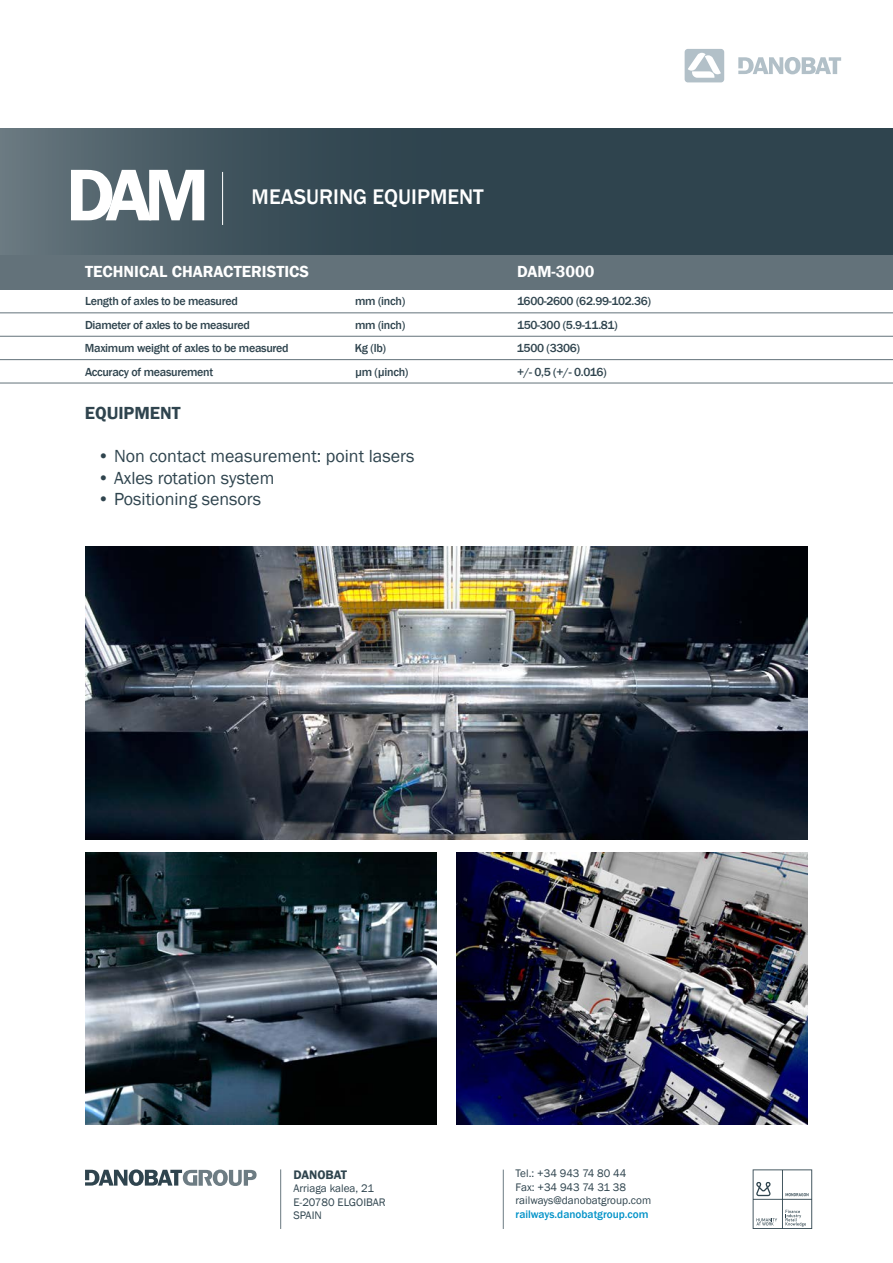
<style>
.page{position:relative;width:893px;height:1263px;background:#fff}
.page>*{position:absolute;margin:0;border:0;box-sizing:border-box;transform-origin:0 0}
.t1{font:600 75.75px "Franklin Gothic";color:#fff}
.t2{font:500 21.75px "Franklin Gothic";color:#fff}
.t3{font:18px "Franklin Gothic";color:#2f444e}
.t4{font:600 18px "Franklin Gothic";color:#2f444e}
.t5{font:600 16.5px "Franklin Gothic";color:#fff}
.t6{font:16.5px "Franklin Gothic Demi";color:#fff}
.t7{font:600 12.75px "Franklin Gothic";color:#2f444e}
.t8{font:500 12px "Franklin Gothic";letter-spacing:-.025em;color:#2f444e}
.t9{font:11.25px/13.5px "Franklin Gothic";color:#2f444e}
.t10{font:500 11.25px "Franklin Gothic";color:#0092c8}
.s1{font-family:"Franklin Gothic";font-weight:600}
</style>
<div class="page">
<svg style="left:0;top:128px;width:893px;height:127px;background:#394d57"></svg>
<svg style="left:753px;top:1169px;width:59px;height:60px"></svg>
<svg style="left:85px;top:1169px;width:172px;height:17px"></svg>
<hr style="left:503px;top:1169px;width:1px;height:60px;background:#6d7c83">
<hr style="left:280px;top:1169px;width:1px;height:60px;background:#6d7c83">
<svg style="left:738px;top:57px;width:103px;height:17px"></svg>
<svg style="left:685px;top:49px;width:39px;height:33px"></svg>
<hr style="left:222px;top:172px;width:1px;height:53px;background:#fff">
<div style="left:0;top:255px;width:893px;height:34px;background:#63727a"></div>
<hr style="left:0;top:313px;width:893px;height:1px;background:#63727a">
<hr style="left:0;top:336px;width:893px;height:1px;background:#63727a">
<hr style="left:0;top:359px;width:893px;height:1px;background:#63727a">
<hr style="left:0;top:383px;width:893px;height:1px;background:#63727a">
<img style="left:85px;top:546px;width:723px;height:294px">
<img style="left:85px;top:853px;width:351px;height:272px">
<img style="left:456px;top:853px;width:352px;height:272px">
<h1 class="t1" style="left:66px;top:148px;width:145px">DAM</h1>
<h2 class="t2" style="left:252px;top:183px;width:234px">MEASURING EQUIPMENT</h2>
<h3 class="t5" style="left:85px;top:262px;width:226px">TECHNICAL CHARACTERISTICS</h3>
<h3 class="t6" style="left:517px;top:262px;width:79px"><span class="s1">DAM</span>-3000</h3>
<p class="t8" style="left:85px;top:294px;width:154px">Length of axles to be measured</p>
<p class="t8" style="left:355px;top:294px;width:52px">mm (inch)</p>
<p class="t8" style="left:517px;top:294px;width:135px">1600-2600 (62.99-102.36)</p>
<p class="t8" style="left:85px;top:318px;width:166px">Diameter of axles to be measured</p>
<p class="t8" style="left:355px;top:318px;width:52px">mm (inch)</p>
<p class="t8" style="left:517px;top:318px;width:102px">150-300 (5.9-11.81)</p>
<p class="t8" style="left:85px;top:341px;width:205px">Maximum weight of axles to be measured</p>
<p class="t8" style="left:355px;top:341px;width:33px">Kg (lb)</p>
<p class="t8" style="left:517px;top:341px;width:65px">1500 (3306)</p>
<p class="t8" style="left:85px;top:364px;width:130px">Accuracy of measurement</p>
<p class="t8" style="left:355px;top:364px;width:55px">µm (µinch)</p>
<p class="t8" style="left:517px;top:364px;width:91px">+/- 0,5 (+/- 0.016)</p>
<h3 class="t4" style="left:85px;top:402px;width:97px">EQUIPMENT</h3>
<h3 class="t3" style="left:98px;top:445px;width:318px">• Non contact measurement: point lasers</h3>
<h3 class="t3" style="left:98px;top:467px;width:178px">• Axles rotation system</h3>
<h3 class="t3" style="left:98px;top:488px;width:165px">• Positioning sensors</h3>
<p class="t7" style="left:293px;top:1167px;width:55px">DANOBAT</p>
<p class="t9" style="left:293px;top:1182px;width:94px">Arriaga kalea, 21<br>E-20780 ELGOIBAR<br>SPAIN</p>
<p class="t9" style="left:516px;top:1167px;width:137px">Tel.: +34 943 74 80 44<br>Fax: +34 943 74 31 38 railways@danobatgroup.com</p>
<p class="t10" style="left:516px;top:1207px;width:134px">railways.danobatgroup.com</p>
</div>
